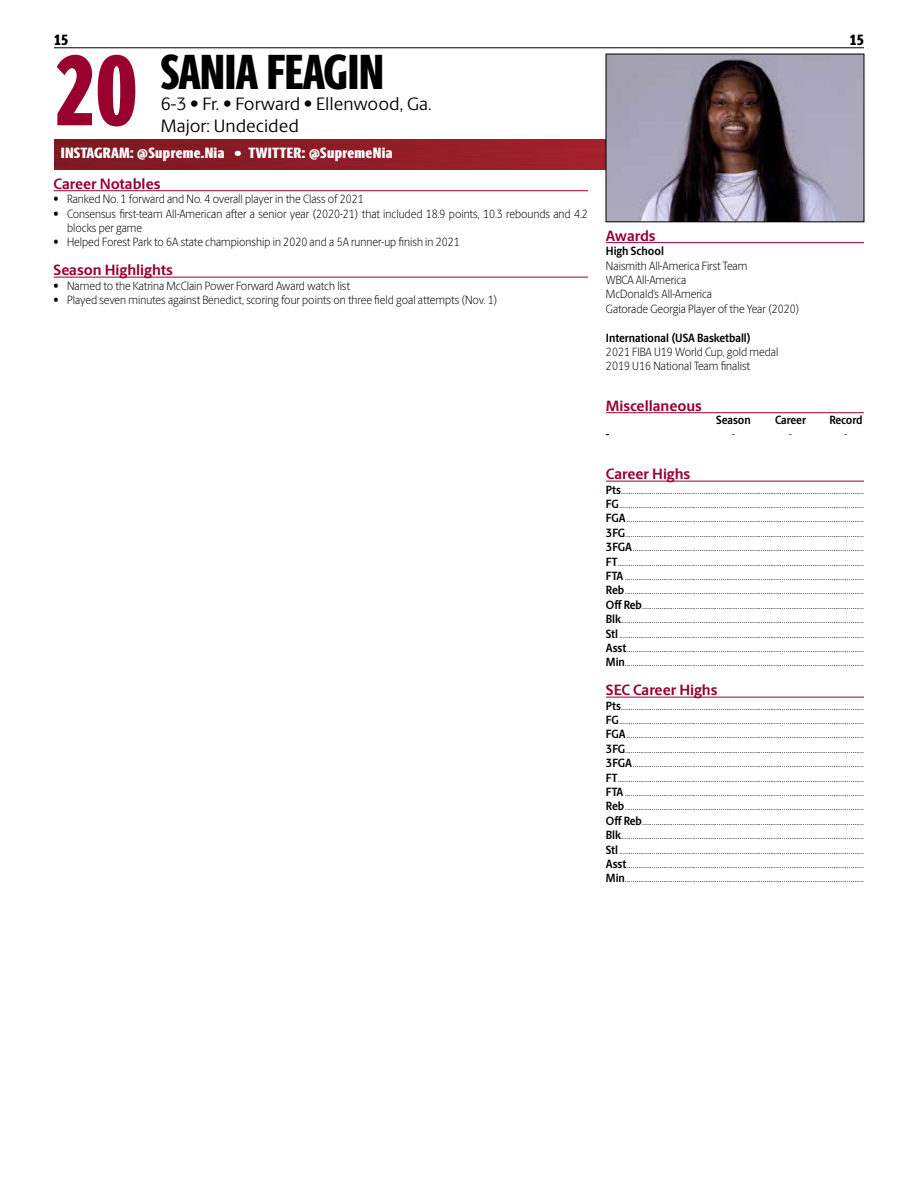
<style>
.page{position:relative;width:918px;height:1188px;background:#fff}
.page>*{position:absolute;margin:0;border:0;box-sizing:border-box;transform-origin:0 0}
.t1{font:800 49.5px "Berlingske Sans X Cn";letter-spacing:-.01em;color:#000}
.t2{font:18px/21.6px "Berlingske Sans";color:#000}
.t3{font:700 15px "Berlingske Sans";color:#98002e}
.t4{font:800 15px "Berlingske Sans X Cn";letter-spacing:.02em;color:#fff;scale:1.15 1}
.t5{font:800 15px "Berlingske Sans X Cn";color:#000;scale:1.15 1}
.t6{font:300 12px/14.4px "Berlingske Sans";color:#000;scale:.9 1}
.t7{font:700 12px "Berlingske Sans";color:#000;scale:.9 1}
.s1{font-size:100.5px;color:#98002e}
.s2{font-weight:700}
</style>
<div class="page">
<hr style="left:54px;top:47px;width:810px;height:1px;background:#000">
<hr style="left:606px;top:242px;width:258px;height:1px;background:#98002e">
<hr style="left:606px;top:412px;width:258px;height:1px;background:#98002e">
<hr style="left:606px;top:481px;width:258px;height:1px;background:#98002e">
<hr style="left:606px;top:697px;width:258px;height:1px;background:#98002e">
<hr style="left:54px;top:190px;width:534px;height:1px;background:#98002e">
<hr style="left:54px;top:277px;width:534px;height:1px;background:#98002e">
<img style="left:54px;top:140px;width:552px;height:29px">
<img style="left:608px;top:56px;width:254px;height:164px">
<p class="t5" style="left:54px;top:28px;width:14px">15</p>
<p class="t5" style="left:850px;top:28px;width:14px">15</p>
<h1 class="t1" style="left:54px;top:35px;width:332px"><span class="s1">20</span> SANIA FEAGIN</h1>
<h2 class="t2" style="left:161px;top:93px;width:272px">6-3 • Fr. • Forward • Ellenwood, Ga.<br>Major: Undecided</h2>
<p class="t4" style="left:61px;top:142px;width:290px">INSTAGRAM: @Supreme.Nia • TWITTER: @SupremeNia</p>
<p class="t3" style="left:54px;top:173px;width:108px">Career Notables</p>
<p class="t6" style="left:54px;top:191px;width:346px">• Ranked No. 1 forward and No. 4 overall player in the Class of 2021</p>
<p class="t6" style="left:67px;top:206px;width:580px;text-indent:-14px">• Consensus first-team All-American after a senior year (2020-21) that included 18.9 points, 10.3 rebounds and 4.2 blocks per game</p>
<p class="t6" style="left:54px;top:235px;width:453px">• Helped Forest Park to 6A state championship in 2020 and a 5A runner-up finish in 2021</p>
<p class="t3" style="left:54px;top:259px;width:121px">Season Highlights</p>
<p class="t6" style="left:54px;top:278px;width:331px">• Named to the Katrina McClain Power Forward Award watch list</p>
<p class="t6" style="left:54px;top:292px;width:495px">• Played seven minutes against Benedict, scoring four points on three field goal attempts (Nov. 1)</p>
<p class="t3" style="left:606px;top:224px;width:51px">Awards</p>
<p class="t7" style="left:606px;top:242px;width:66px">High School</p>
<p class="t6" style="left:606px;top:258px;width:216px">Naismith All-America First Team<br>WBCA All-America<br>McDonald’s All-America<br>Gatorade Georgia Player of the Year (2020)</p>
<p class="t7" style="left:606px;top:329px;width:162px">International (USA Basketball)</p>
<p class="t6" style="left:606px;top:344px;width:193px">2021 FIBA U19 World Cup, gold medal<br>2019 U16 National Team finalist</p>
<p class="t3" style="left:606px;top:395px;width:98px">Miscellaneous</p>
<p class="t7" style="left:716px;top:411px;width:40px">Season</p>
<p class="t7" style="left:775px;top:411px;width:36px">Career</p>
<p class="t7" style="left:829px;top:411px;width:38px">Record</p>
<p class="t7" style="left:606px;top:425px;width:5px">-</p>
<p class="t6" style="left:732px;top:426px;width:5px">-</p>
<p class="t6" style="left:789px;top:426px;width:5px">-</p>
<p class="t6" style="left:845px;top:426px;width:5px">-</p>
<p class="t3" style="left:606px;top:463px;width:86px">Career Highs</p>
<p class="t6" style="left:606px;top:482px;width:288px;text-align:justify"><span class="s2">Pts</span>...............................................................................................................................<br><span class="s2">FG</span>................................................................................................................................<br><span class="s2">FGA</span>............................................................................................................................<br><span class="s2">3FG</span>.............................................................................................................................<br><span class="s2">3FGA</span>.........................................................................................................................<br><span class="s2">FT</span>.................................................................................................................................<br><span class="s2">FTA</span>.............................................................................................................................<br><span class="s2">Reb</span>.............................................................................................................................<br><span class="s2">Off Reb</span>....................................................................................................................<br><span class="s2">Blk</span>...............................................................................................................................<br><span class="s2">Stl</span>................................................................................................................................<br><span class="s2">Asst</span>............................................................................................................................<br><span class="s2">Min</span>.............................................................................................................................</p>
<p class="t3" style="left:606px;top:679px;width:113px">SEC Career Highs</p>
<p class="t6" style="left:606px;top:698px;width:288px;text-align:justify"><span class="s2">Pts</span>...............................................................................................................................<br><span class="s2">FG</span>................................................................................................................................<br><span class="s2">FGA</span>............................................................................................................................<br><span class="s2">3FG</span>.............................................................................................................................<br><span class="s2">3FGA</span>.........................................................................................................................<br><span class="s2">FT</span>.................................................................................................................................<br><span class="s2">FTA</span>.............................................................................................................................<br><span class="s2">Reb</span>.............................................................................................................................<br><span class="s2">Off Reb</span>....................................................................................................................<br><span class="s2">Blk</span>...............................................................................................................................<br><span class="s2">Stl</span>................................................................................................................................<br><span class="s2">Asst</span>............................................................................................................................<br><span class="s2">Min</span>.............................................................................................................................</p>
</div>
